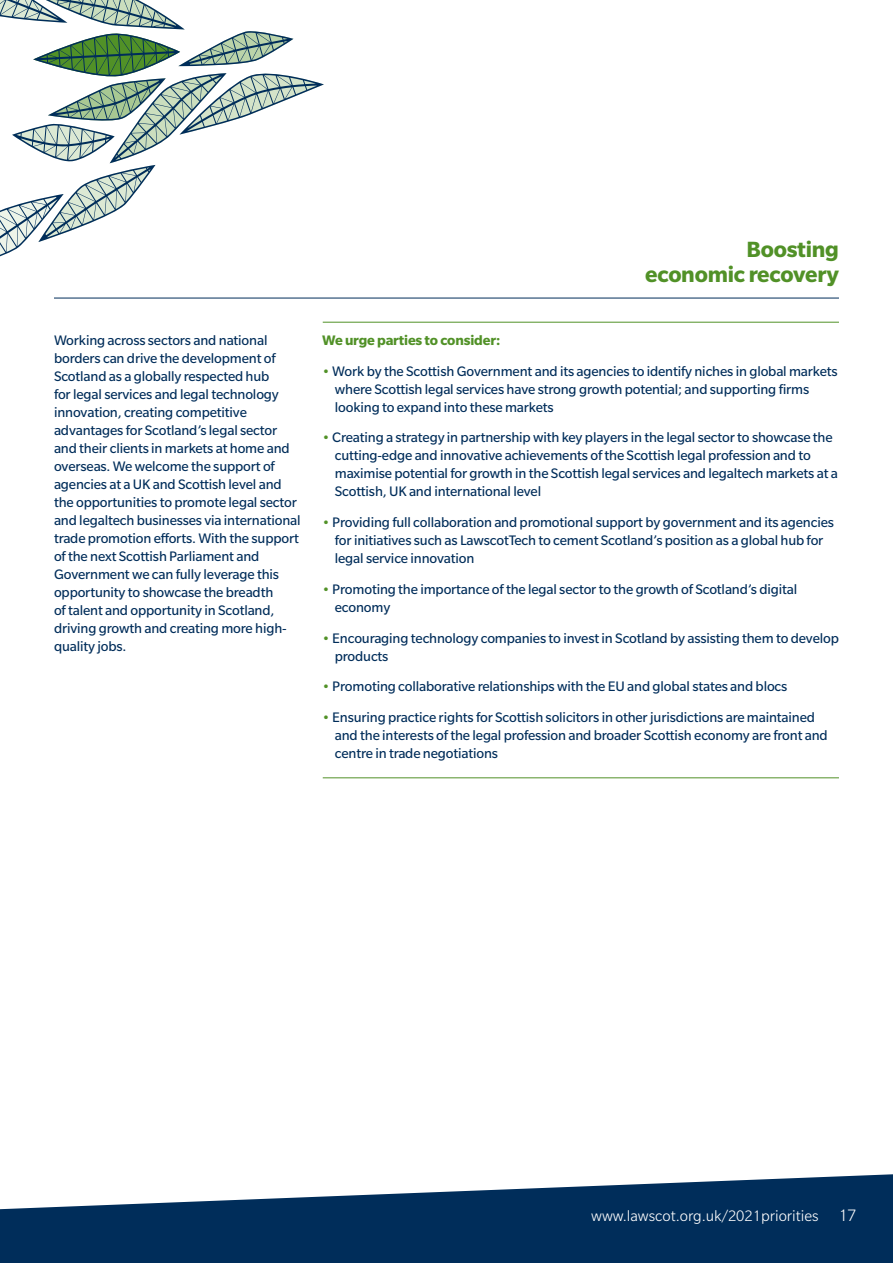
<style>
.page{position:relative;width:893px;height:1263px;background:#fff}
.page>*{position:absolute;margin:0;border:0;box-sizing:border-box;transform-origin:0 0}
.t1{font:700 24px/25.5px "Slate Std";letter-spacing:-.01em;color:#519127;text-align:right}
.t2{font:300 18px "Slate Std";color:#fff}
.t3{font:300 16.5px "Slate Std";color:#fff}
.t4{font:15px/18px "Slate Std";letter-spacing:-.01em;color:#002d5a}
.t5{font:700 15px "Slate Std";letter-spacing:-.01em;color:#519127}
.s1{color:#519127}
</style>
<div class="page">
<svg style="left:0;top:1174px;width:893px;height:89px;fill:#002d5a"></svg>
<hr style="left:54px;top:298px;width:785px;height:1px;background:#002d5a">
<hr style="left:323px;top:322px;width:516px;height:1px;background:#519127">
<hr style="left:323px;top:777px;width:516px;height:1px;background:#519127">
<svg style="left:0;top:0;width:324px;height:257px"></svg>
<h1 class="t1" style="left:645px;top:236px;width:195px">Boosting economic recovery</h1>
<p class="t4" style="left:54px;top:331px;width:248px">Working across sectors and national borders can drive the development of Scotland as a globally respected hub<br>for legal services and legal technology innovation, creating competitive advantages for Scotland’s legal sector and their clients in markets at home and overseas. We welcome the support of agencies at a UK and Scottish level and the opportunities to promote legal sector and legaltech businesses via international trade promotion efforts. With the support of the next Scottish Parliament and Government we can fully leverage this opportunity to showcase the breadth<br>of talent and opportunity in Scotland, driving growth and creating more high&shy;quality jobs.</p>
<p class="t5" style="left:322px;top:332px;width:180px">We urge parties to consider:</p>
<p class="t4" style="left:335px;top:362px;width:504px;text-indent:-13px"><span class="s1">•</span> Work by the Scottish Government and its agencies to identify niches in global markets where Scottish legal services have strong growth potential; and supporting firms looking to expand into these markets</p>
<p class="t4" style="left:335px;top:428px;width:504px;text-indent:-13px"><span class="s1">•</span> Creating a strategy in partnership with key players in the legal sector to showcase the cutting-edge and innovative achievements of the Scottish legal profession and to maximise potential for growth in the Scottish legal services and legaltech markets at a Scottish, UK and international level</p>
<p class="t4" style="left:335px;top:513px;width:501px;text-indent:-13px"><span class="s1">•</span> Providing full collaboration and promotional support by government and its agencies for initiatives such as LawscotTech to cement Scotland’s position as a global hub for legal service innovation</p>
<p class="t4" style="left:335px;top:580px;width:464px;text-indent:-13px"><span class="s1">•</span> Promoting the importance of the legal sector to the growth of Scotland’s digital economy</p>
<p class="t4" style="left:335px;top:629px;width:506px;text-indent:-13px"><span class="s1">•</span> Encouraging technology companies to invest in Scotland by assisting them to develop products</p>
<p class="t4" style="left:322px;top:677px;width:467px"><span class="s1">•</span> Promoting collaborative relationships with the EU and global states and blocs</p>
<p class="t4" style="left:335px;top:708px;width:494px;text-indent:-13px"><span class="s1">•</span> Ensuring practice rights for Scottish solicitors in other jurisdictions are maintained and the interests of the legal profession and broader Scottish economy are front and centre in trade negotiations</p>
<p class="t3" style="left:591px;top:1208px;width:229px">www.lawscot.org.uk/2021priorities</p>
<p class="t2" style="left:839px;top:1206px;width:19px">17</p>
</div>
